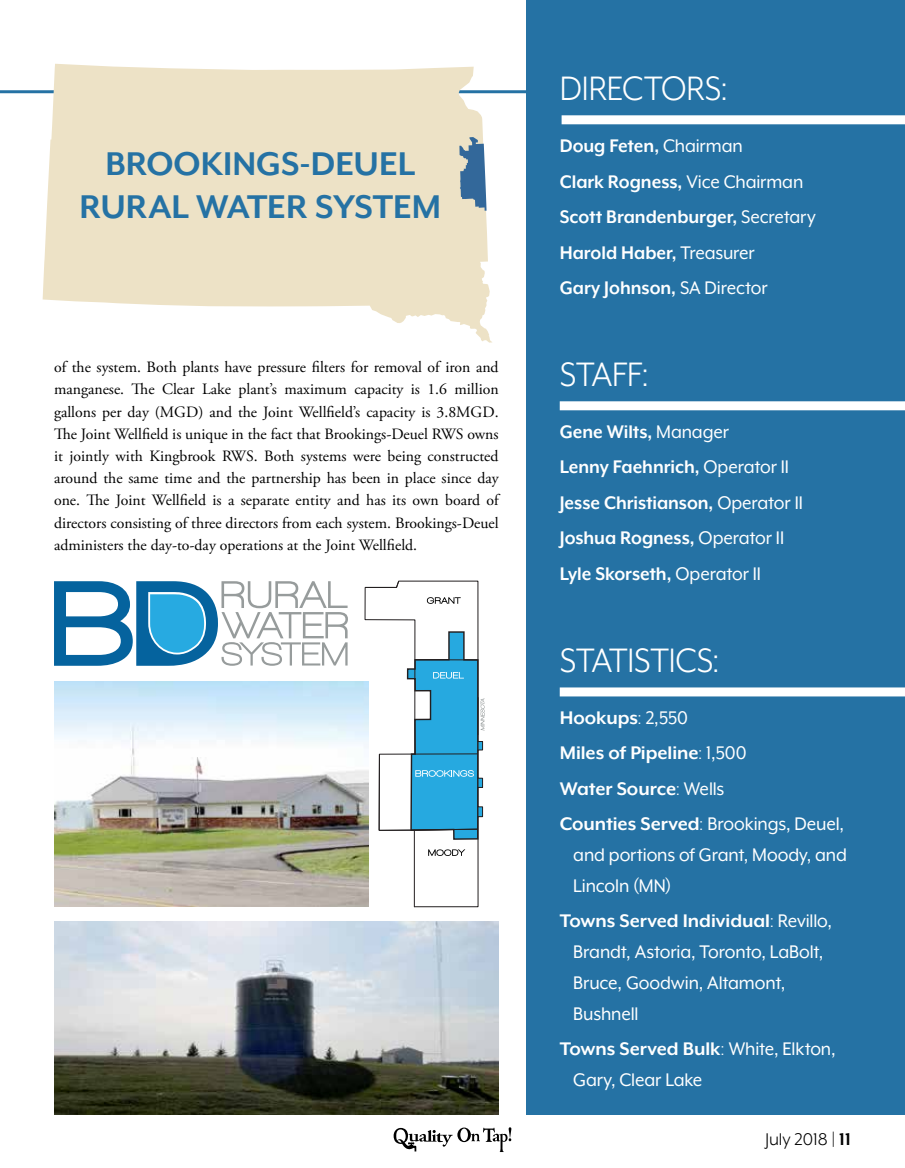
<style>
.page{position:relative;width:905px;height:1168px;background:#fff}
.page>*{position:absolute;margin:0;border:0;box-sizing:border-box;transform-origin:0 0}
.t1{font:39px "Mr Eaves XL Mod OT";letter-spacing:-.005em;color:#fff;scale:.95 1}
.t2{font:700 37.8px/42.6px "Mr Eaves XL Mod OT";letter-spacing:-.005em;color:#2572a4;text-align:center}
.t3{font:700 21px/35.4px "Mr Eaves XL Mod OT";color:#fff;scale:.95 1}
.t4{font:21px/30.9px "Mr Eaves XL Mod OT";letter-spacing:-.005em;color:#fff;scale:.95 1}
.t5{font:700 21px/35.4px "Mr Eaves XL Mod OT";color:#fff}
.t6{font:19.5px "Mr Eaves XL Mod OT";color:#000}
.t7{font:15.75px/22.2px "Adobe Garamond Pro";color:#000;text-align:justify}
.s1{font-weight:400}
.s2{font-weight:700}
.s3{font-style:inherit}
</style>
<div class="page">
<svg style="left:393px;top:1127px;width:118px;height:25px"></svg>
<hr style="left:0;top:90px;width:904px;height:3px;background:#2572a4">
<div style="left:526px;top:0;width:378px;height:1114px;background:#2572a4"></div>
<div style="left:561px;top:115px;width:343px;height:9px;background:#fff"></div>
<svg style="left:43px;top:64px;width:449px;height:279px;fill:#ede2c6"></svg>
<svg style="left:459px;top:137px;width:27px;height:74px;background:#6f90aa"></svg>
<div style="left:559px;top:401px;width:345px;height:9px;background:#fff"></div>
<div style="left:559px;top:687px;width:345px;height:9px;background:#fff"></div>
<img style="left:54px;top:681px;width:310px;height:226px">
<svg style="left:364px;top:581px;width:120px;height:326px"></svg>
<svg style="left:54px;top:581px;width:294px;height:85px"></svg>
<img style="left:54px;top:921px;width:444px;height:193px">
<h2 class="t2" style="left:80px;top:142px;width:363px">BROOKINGS-DEUEL<br>RURAL WATER SYSTEM</h2>
<p class="t7" style="left:54px;top:357px;width:446px">of the system. Both plants have pressure filters for removal of iron and manganese. The Clear Lake plant’s maximum capacity is 1.6 million gallons per day (MGD) and the Joint Wellfield’s capacity is 3.8MGD.<br>The Joint Wellfield is unique in the fact that Brookings-Deuel RWS owns it jointly with Kingbrook RWS. Both systems were being constructed around the same time and the partnership has been in place since day one. The Joint Wellfield is a separate entity and has its own board of directors consisting of three directors from each system. Brookings-Deuel administers the day-to-day operations at the Joint Wellfield.</p>
<h1 class="t1" style="left:559px;top:69px;width:178px">DIRECTORS:</h1>
<h3 class="t3" style="left:559px;top:128px;width:271px">Doug Feten, <span class="s1">Chairman<br></span>Clark Rogness, <span class="s1">Vice Chairman<br></span>Scott Brandenburger, <span class="s1">Secretary<br></span>Harold Haber, <span class="s1">Treasurer<br></span>Gary Johnson, <span class="s1">SA Director</span></h3>
<h1 class="t1" style="left:559px;top:355px;width:95px">STAFF:</h1>
<h3 class="t3" style="left:559px;top:414px;width:257px">Gene Wilts, <span class="s1">Manager<br></span>Lenny Faehnrich, <span class="s1">Operator II<br></span>Jesse Christianson, <span class="s1">Operator II<br></span>Joshua Rogness, <span class="s1">Operator II<br></span>Lyle Skorseth, <span class="s1">Operator II</span></h3>
<h1 class="t1" style="left:559px;top:640px;width:170px">STATISTICS:</h1>
<h3 class="t5" style="left:559px;top:700px;width:286px">Hookups<span class="s1">:</span> <span class="s1">2,550<br></span>Miles of Pipeline<span class="s1">:</span> <span class="s1">1,500<br></span>Water Source<span class="s1">:</span> <span class="s1">Wells<br></span>Counties Served<span class="s1">:</span> <span class="s1">Brookings, Deuel,</span></h3>
<h3 class="t4" style="left:573px;top:839px;width:289px">and portions of Grant, Moody, and<br>Lincoln (MN)</h3>
<h3 class="t4" style="left:573px;top:905px;width:274px;text-indent:-14px"><span class="s2">Towns Served Individual</span><span class="s3">:</span> Revillo,<br>Brandt, Astoria, Toronto, LaBolt,<br>Bruce, Goodwin, Altamont,<br>Bushnell</h3>
<h3 class="t4" style="left:573px;top:1033px;width:278px;text-indent:-14px"><span class="s2">Towns Served Bulk</span><span class="s3">:</span> White, Elkton,<br>Gary, Clear Lake</h3>
<p class="t6" style="left:765px;top:1129px;width:87px">July 2018 | <span class="s2">11</span></p>
</div>
